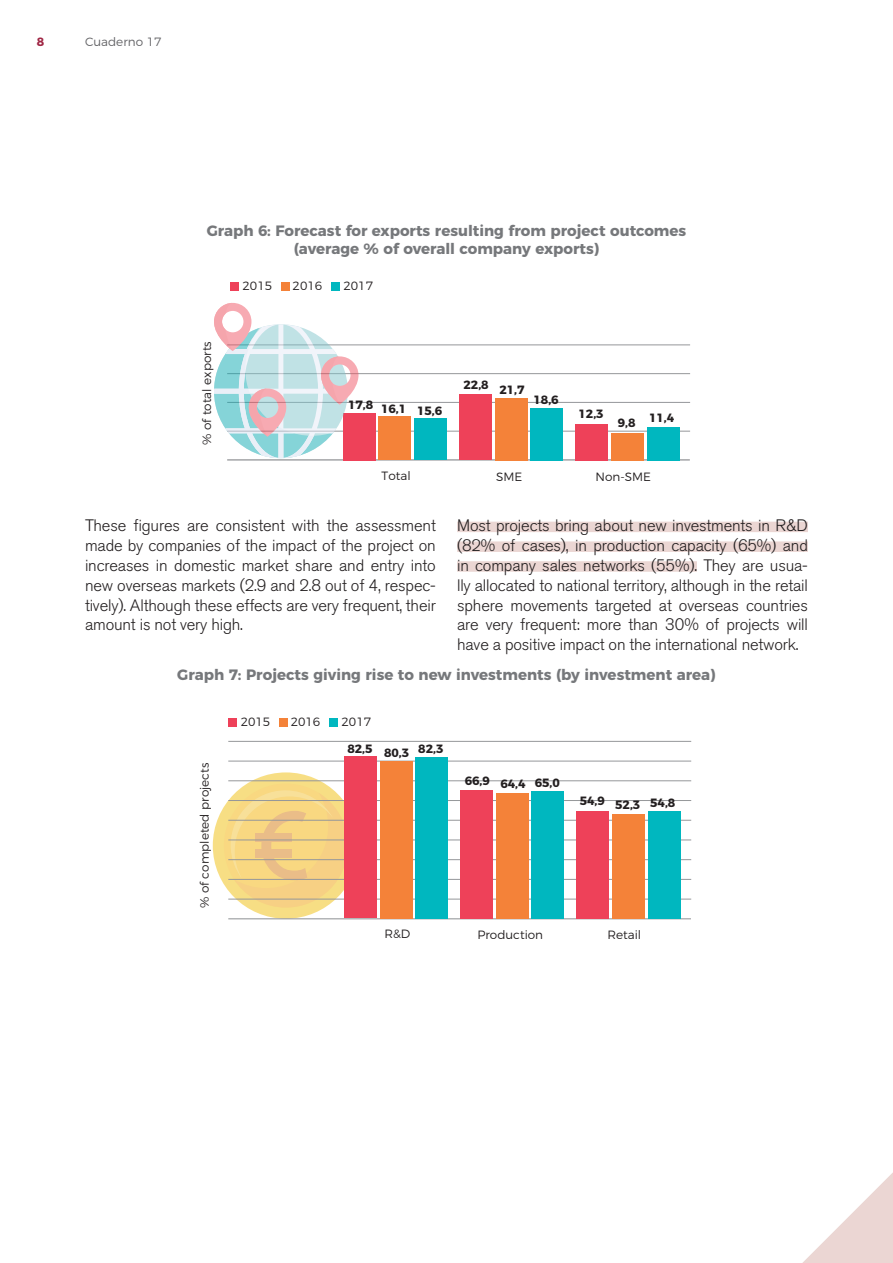
<style>
.page{position:relative;width:893px;height:1263px;background:#fff}
.page>*{position:absolute;margin:0;border:0;box-sizing:border-box;transform-origin:0 0}
.t1{font:300 16.5px/19.8px "Akzidenz Grotesk Std";letter-spacing:-.01em;color:#231f20;text-align:justify}
.titulo_grafico{font:700 15px "Montserrat";color:#76787b}
.t2{font:300 12px "Montserrat";color:#231f20}
.t3{font:700 12px "Montserrat";color:#231f20}
.t4{font:300 12px "Montserrat";color:#636366}
.t5{font:700 12px "Montserrat";color:#a02745}
</style>
<div class="page">
<svg style="left:802px;top:1173px;width:91px;height:90px"></svg>
<div style="left:230px;top:282px;width:8px;height:8px;background:#ee4159"></div>
<div style="left:281px;top:282px;width:8px;height:8px;background:#f48239"></div>
<div style="left:331px;top:282px;width:8px;height:8px;background:#00b7bf"></div>
<hr style="left:227px;top:431px;width:463px;height:1px;background:#95979a">
<hr style="left:227px;top:402px;width:463px;height:1px;background:#95979a">
<hr style="left:227px;top:373px;width:463px;height:1px;background:#95979a">
<hr style="left:227px;top:345px;width:463px;height:1px;background:#95979a">
<hr style="left:227px;top:459px;width:463px;height:2px;background:#95979a">
<div style="left:414px;top:418px;width:33px;height:42px;background:#00b7bf"></div>
<div style="left:379px;top:416px;width:32px;height:44px;background:#f48239"></div>
<div style="left:343px;top:413px;width:32px;height:47px;background:#ee4159"></div>
<div style="left:531px;top:408px;width:32px;height:52px;background:#00b7bf"></div>
<div style="left:495px;top:398px;width:32px;height:62px;background:#f48239"></div>
<div style="left:460px;top:394px;width:32px;height:66px;background:#ee4159"></div>
<div style="left:647px;top:427px;width:32px;height:33px;background:#00b7bf"></div>
<div style="left:611px;top:433px;width:32px;height:27px;background:#f48239"></div>
<div style="left:576px;top:424px;width:32px;height:36px;background:#ee4159"></div>
<svg style="left:214px;top:303px;width:144px;height:155px"></svg>
<div style="left:457px;top:522px;width:351px;height:10px;background:#ebd6d3"></div>
<div style="left:457px;top:541px;width:351px;height:11px;background:#ebd6d3"></div>
<div style="left:457px;top:561px;width:240px;height:11px;background:#ebd6d3"></div>
<svg style="left:213px;top:772px;width:146px;height:147px;background:#f6de87"></svg>
<div style="left:224px;top:783px;width:124px;height:125px;background:#f9d881;border-radius:50%"></div>
<svg style="left:231px;top:790px;width:113px;height:117px"></svg>
<div style="left:228px;top:718px;width:8px;height:8px;background:#ee4159"></div>
<div style="left:279px;top:718px;width:8px;height:8px;background:#f48239"></div>
<div style="left:329px;top:718px;width:9px;height:8px;background:#00b7bf"></div>
<hr style="left:228px;top:899px;width:463px;height:1px;background:#95979a">
<hr style="left:228px;top:879px;width:463px;height:1px;background:#95979a">
<hr style="left:228px;top:859px;width:463px;height:1px;background:#95979a">
<hr style="left:228px;top:840px;width:463px;height:1px;background:#95979a">
<hr style="left:228px;top:820px;width:463px;height:1px;background:#95979a">
<hr style="left:228px;top:800px;width:463px;height:1px;background:#95979a">
<hr style="left:228px;top:780px;width:463px;height:1px;background:#95979a">
<hr style="left:228px;top:761px;width:463px;height:1px;background:#95979a">
<hr style="left:228px;top:741px;width:463px;height:1px;background:#95979a">
<hr style="left:228px;top:918px;width:463px;height:1px;background:#95979a">
<div style="left:416px;top:757px;width:32px;height:161px;background:#00b7bf"></div>
<div style="left:380px;top:761px;width:32px;height:157px;background:#f48239"></div>
<div style="left:344px;top:757px;width:32px;height:161px;background:#ee4159"></div>
<div style="left:532px;top:791px;width:32px;height:127px;background:#00b7bf"></div>
<div style="left:496px;top:792px;width:32px;height:126px;background:#f48239"></div>
<div style="left:461px;top:790px;width:32px;height:128px;background:#ee4159"></div>
<div style="left:648px;top:811px;width:32px;height:107px;background:#00b7bf"></div>
<div style="left:612px;top:814px;width:33px;height:104px;background:#f48239"></div>
<div style="left:577px;top:811px;width:32px;height:107px;background:#ee4159"></div>
<p class="t5" style="left:37px;top:32px;width:9px">8</p>
<p class="t4" style="left:85px;top:32px;width:78px">Cuaderno 17</p>
<p class="titulo_grafico" style="left:207px;top:218px;width:481px">Graph 6: Forecast for exports resulting from project outcomes</p>
<p class="titulo_grafico" style="left:294px;top:236px;width:307px">(average % of overall company exports)</p>
<p class="t2" style="left:198px;top:445px;width:105px;rotate:-90deg">% of total exports</p>
<p class="t2" style="left:243px;top:277px;width:31px">2015</p>
<p class="t2" style="left:293px;top:277px;width:31px">2016</p>
<p class="t2" style="left:343px;top:277px;width:31px">2017</p>
<p class="t3" style="left:348px;top:399px;width:96px">17,8 16,1 15,6</p>
<p class="t3" style="left:464px;top:377px;width:62px">22,8 21,7</p>
<p class="t3" style="left:534px;top:390px;width:27px">18,6</p>
<p class="t3" style="left:579px;top:404px;width:27px">12,3</p>
<p class="t3" style="left:618px;top:408px;width:58px">9,8 11,4</p>
<p class="t2" style="left:382px;top:466px;width:31px">Total</p>
<p class="t2" style="left:595px;top:467px;width:57px">Non-SME</p>
<p class="t2" style="left:496px;top:467px;width:28px">SME</p>
<p class="t1" style="left:85px;top:516px;width:352px">These figures are consistent with the assessment made by companies of the impact of the project on increases in domestic market share and entry into new overseas markets (2.9 and 2.8 out of 4, respec&shy;tively). Although these effects are very frequent, their amount is not very high.</p>
<p class="t1" style="left:457px;top:516px;width:352px">Most projects bring about new investments in R&amp;D (82% of cases), in production capacity (65%) and in company sales networks (55%). They are usua&shy;lly allocated to national territory, although in the retail sphere movements targeted at overseas countries are very frequent: more than 30% of projects will have a positive impact on the international network.</p>
<p class="titulo_grafico" style="left:177px;top:662px;width:540px">Graph 7: Projects giving rise to new investments (by investment area)</p>
<p class="t2" style="left:241px;top:713px;width:31px">2015</p>
<p class="t2" style="left:291px;top:713px;width:31px">2016</p>
<p class="t2" style="left:342px;top:713px;width:31px">2017</p>
<p class="t2" style="left:195px;top:908px;width:147px;rotate:-90deg">% of completed projects</p>
<p class="t3" style="left:347px;top:739px;width:98px">82,5 80,3 82,3</p>
<p class="t3" style="left:465px;top:773px;width:97px">66,9 64,4 65,0</p>
<p class="t3" style="left:580px;top:792px;width:97px">54,9 52,3 54,8</p>
<p class="t2" style="left:384px;top:924px;width:27px">R&amp;D</p>
<p class="t2" style="left:607px;top:925px;width:35px">Retail</p>
<p class="t2" style="left:477px;top:925px;width:67px">Production</p>
</div>
